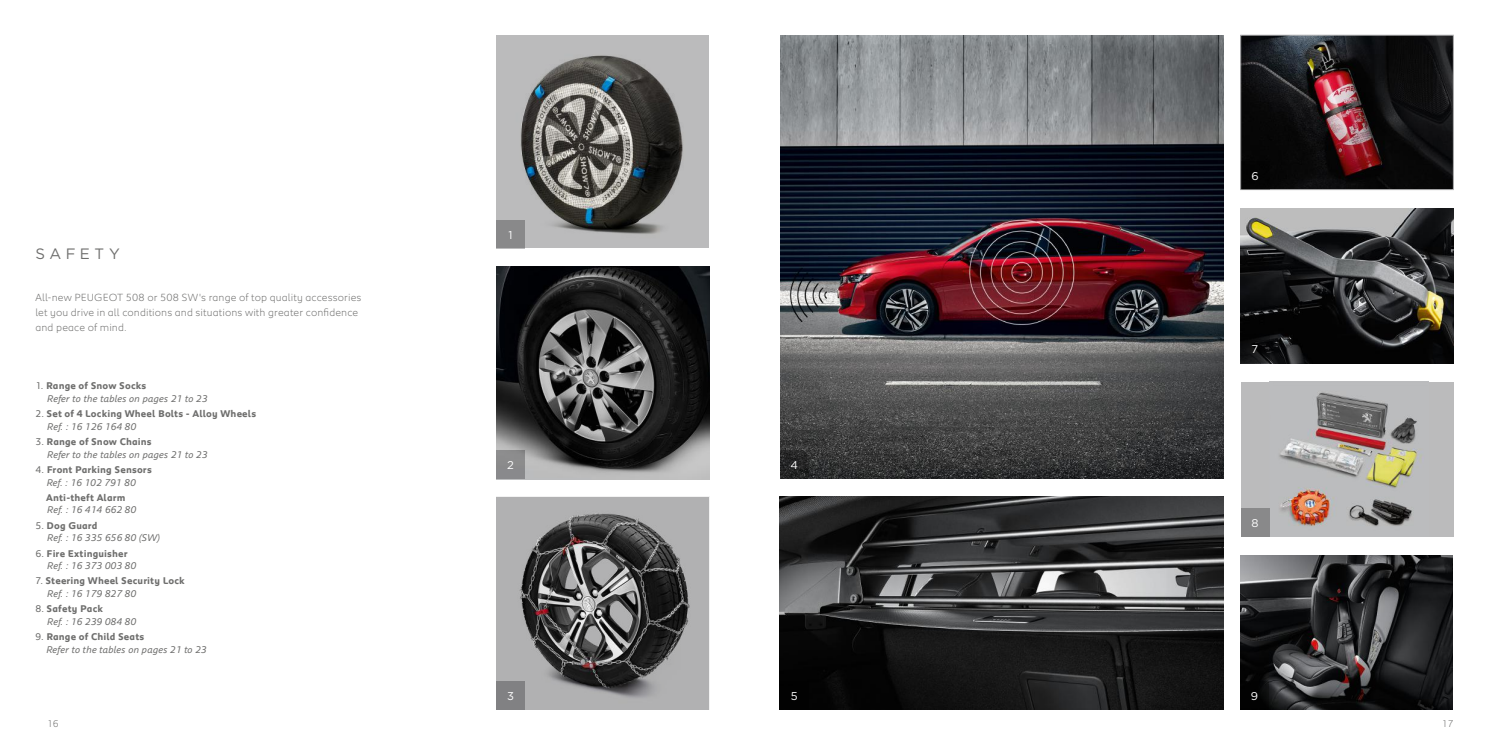
<style>
.page{position:relative;width:1489px;height:745px;background:#fff}
.page>*{position:absolute;margin:0;border:0;box-sizing:border-box;transform-origin:0 0}
.t1{font:15px "Gotham";letter-spacing:.3em;color:#6e6e6d}
.t2{font:11.25px "Gotham";color:#fff}
.t3{font:300 10.62px/15px "Peugeot";letter-spacing:.01em;color:#6e6e6d}
.t4{font:italic 10px/12.5px "Peugeot";color:#6e6e6d}
.t5{font:700 10px/12.5px "Peugeot";letter-spacing:.01em;color:#6e6e6d}
.t6{font:300 10px "Peugeot";color:#6e6e6d}
.s1{font-style:normal}
.s2{font-weight:700;font-style:normal}
.s3{font-weight:400}
.s4{font-weight:400;font-style:italic}
</style>
<div class="page">
<div style="left:496px;top:36px;width:213px;height:212px;background:#bbbbbc"></div>
<img style="left:519px;top:56px;width:163px;height:173px">
<img style="left:780px;top:496px;width:442px;height:213px">
<img style="left:496px;top:266px;width:213px;height:212px">
<img style="left:496px;top:496px;width:213px;height:213px">
<div style="left:496px;top:450px;width:28px;height:28px;background:#8a8a8c"></div>
<div style="left:496px;top:680px;width:28px;height:29px;background:#818183"></div>
<div style="left:496px;top:220px;width:28px;height:28px;background:#89898a"></div>
<img style="left:1240px;top:208px;width:213px;height:155px">
<img style="left:1242px;top:37px;width:209px;height:151px">
<div style="left:1240px;top:35px;width:213px;height:155px;border:1px solid #bbbbbc"></div>
<div style="left:1240px;top:161px;width:29px;height:29px;background:#030303"></div>
<div style="left:1240px;top:381px;width:213px;height:155px;background:#bbbbbc"></div>
<img style="left:1268px;top:381px;width:156px;height:155px">
<svg style="left:1240px;top:334px;width:29px;height:29px"></svg>
<div style="left:780px;top:680px;width:28px;height:29px;background:#020202"></div>
<img style="left:1240px;top:555px;width:212px;height:154px">
<div style="left:1240px;top:680px;width:28px;height:29px;background:#020202"></div>
<img style="left:522px;top:513px;width:73px;height:65px">
<div style="left:1240px;top:507px;width:29px;height:29px;background:#89898a"></div>
<img style="left:780px;top:36px;width:442px;height:442px">
<svg style="left:780px;top:450px;width:28px;height:28px"></svg>
<h1 class="t1" style="left:35px;top:244px;width:86px">SAFETY</h1>
<p class="t3" style="left:35px;top:289px;width:327px">All-new PEUGEOT 508 or 508 SW's range of top quality accessories let you drive in all conditions and situations with greater confidence and peace of mind.</p>
<p class="t4" style="left:47px;top:379px;width:162px;text-indent:-12px"><span class="s1">1.</span> <span class="s2">Range of Snow Socks<br></span>Refer to the tables on pages 21 to 23</p>
<p class="t5" style="left:47px;top:407px;width:210px;text-indent:-12px"><span class="s3">2.</span> Set of 4 Locking Wheel Bolts - Alloy Wheels<br><span class="s4">Ref. : 16 126 164 80</span></p>
<p class="t4" style="left:47px;top:434px;width:162px;text-indent:-12px"><span class="s1">3.</span> <span class="s2">Range of Snow Chains<br></span>Refer to the tables on pages 21 to 23</p>
<p class="t5" style="left:35px;top:462px;width:118px;text-align:center"><span class="s3">4.</span> Front Parking Sensors<br><span class="s4">Ref. : 16 102 791 80</span></p>
<p class="t5" style="left:46px;top:490px;width:81px">Anti-theft Alarm</p>
<p class="t4" style="left:47px;top:503px;width:91px">Ref. : 16 414 662 80</p>
<p class="t4" style="left:47px;top:518px;width:114px;text-indent:-12px"><span class="s1">5.</span> <span class="s2">Dog Guard<br></span>Ref. : 16 335 656 80 (SW)</p>
<p class="t5" style="left:47px;top:546px;width:91px;text-indent:-12px"><span class="s3">6.</span> Fire Extinguisher<br><span class="s4">Ref. : 16 373 003 80</span></p>
<p class="t5" style="left:47px;top:574px;width:139px;text-indent:-12px"><span class="s3">7.</span> Steering Wheel Security Lock<br><span class="s4">Ref. : 16 179 827 80</span></p>
<p class="t4" style="left:47px;top:601px;width:91px;text-indent:-12px"><span class="s1">8.</span> <span class="s2">Safety Pack<br></span>Ref. : 16 239 084 80</p>
<p class="t4" style="left:46px;top:629px;width:162px;text-indent:-11px"><span class="s1">9.</span> <span class="s2">Range of Child Seats<br></span>Refer to the tables on pages 21 to 23</p>
<p class="t2" style="left:508px;top:227px;width:6px">1</p>
<p class="t2" style="left:507px;top:458px;width:8px">2</p>
<p class="t2" style="left:507px;top:688px;width:8px">3</p>
<p class="t2" style="left:1251px;top:169px;width:9px">6</p>
<p class="t2" style="left:790px;top:458px;width:9px">4</p>
<p class="t2" style="left:1251px;top:342px;width:8px">7</p>
<p class="t2" style="left:1251px;top:515px;width:9px">8</p>
<p class="t2" style="left:790px;top:688px;width:8px">5</p>
<p class="t2" style="left:1250px;top:688px;width:9px">9</p>
<p class="t6" style="left:47px;top:716px;width:13px">16</p>
<p class="t6" style="left:1441px;top:716px;width:13px">17</p>
</div>
